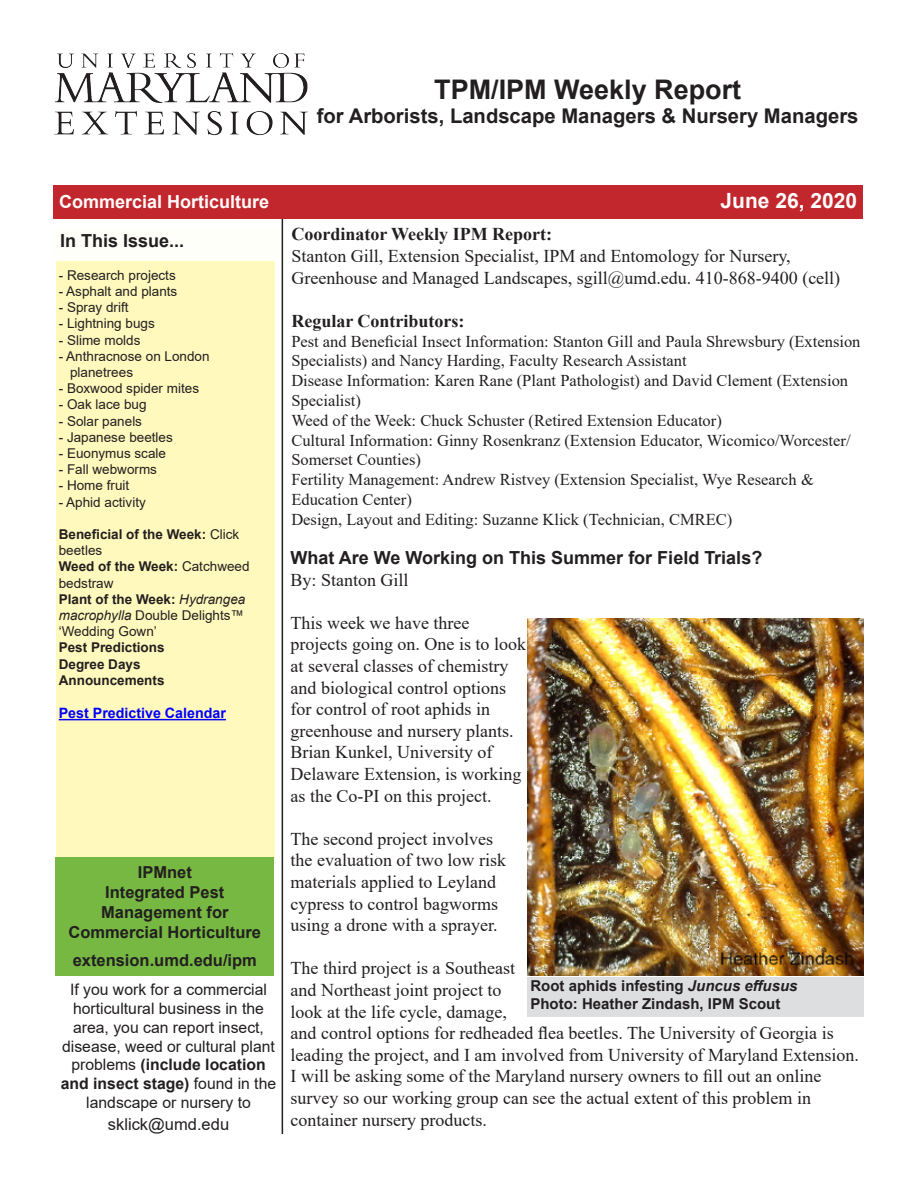
<style>
.page{position:relative;width:918px;height:1188px;background:#fff}
.page>*{position:absolute;margin:0;border:0;box-sizing:border-box;transform-origin:0 0}
.t1{font:700 27px "Arial";color:#231f20}
.t2{font:700 21px "Arial";color:#fffdfc}
.t3{font:700 20.25px "Arial";color:#231f20}
.Normal__Web{font:18px/21.6px "Times New Roman";color:#231f20}
.Headline{font:700 18px "Arial";color:#231f20}
.t4{font:700 18px "Times New Roman";color:#231f20}
.t5{font:700 18px "Arial";color:#fffdfc}
.t6{font:16.5px/19.8px "Times New Roman";color:#231f20}
.t7{font:700 16.5px/19.8px "Arial";color:#231f20}
.t8{font:16.5px "Arial";color:#231f20}
.t9{font:15.75px/18.9px "Arial";color:#231f20;text-align:center}
.Photo_credit{font:700 15px "Arial";color:#231f20}
.t10{font:700 14.25px "Arial";color:#00f}
.t11{font:13.5px/16.2px "Arial";color:#231f20}
.t12{font:700 13.5px/16.2px "Arial";color:#231f20}
.s1{font-weight:400}
.s2{font-weight:700}
.s3{font-style:italic}
</style>
<div class="page">
<div style="left:53px;top:185px;width:810px;height:34px;background:#c1272d"></div>
<div style="left:54px;top:228px;width:228px;height:34px;background:#fffffa"></div>
<hr style="left:282px;top:219px;width:1px;height:915px;background:#231f20">
<img style="left:54px;top:54px;width:254px;height:82px">
<div style="left:56px;top:261px;width:218px;height:598px;background:#fff9bd"></div>
<hr style="left:59px;top:719px;width:167px;height:1px;background:#00f">
<div style="left:56px;top:857px;width:218px;height:119px;background:#76b842"></div>
<div style="left:527px;top:977px;width:337px;height:40px;background:#dddee0"></div>
<img style="left:527px;top:618px;width:337px;height:358px">
<h1 class="t1" style="left:434px;top:70px;width:309px">TPM/IPM Weekly Report</h1>
<p class="t3" style="left:317px;top:102px;width:543px">for Arborists, Landscape Managers &amp; Nursery Managers</p>
<p class="t5" style="left:59px;top:189px;width:212px">Commercial Horticulture</p>
<p class="t2" style="left:721px;top:186px;width:138px">June 26, 2020</p>
<p class="t4" style="left:291px;top:221px;width:262px">Coordinator Weekly IPM Report:</p>
<p class="Normal__Web" style="left:291px;top:245px;width:550px">Stanton Gill, Extension Specialist, IPM and Entomology for Nursery,<br>Greenhouse and Managed Landscapes, sgill@umd.edu. 410-868-9400 (cell)</p>
<p class="t4" style="left:291px;top:308px;width:175px">Regular Contributors:</p>
<p class="t6" style="left:291px;top:331px;width:571px">Pest and Beneficial Insect Information: Stanton Gill and Paula Shrewsbury (Extension Specialists) and Nancy Harding, Faculty Research Assistant<br>Disease Information: Karen Rane (Plant Pathologist) and David Clement (Extension Specialist)<br>Weed of the Week: Chuck Schuster (Retired Extension Educator)<br>Cultural Information: Ginny Rosenkranz (Extension Educator, Wicomico/Worcester/ Somerset Counties)<br>Fertility Management: Andrew Ristvey (Extension Specialist, Wye Research &amp; Education Center)<br>Design, Layout and Editing: Suzanne Klick (Technician, CMREC)</p>
<p class="Headline" style="left:60px;top:228px;width:126px">In This Issue...</p>
<p class="t11" style="left:59px;top:267px;width:119px">- Research projects</p>
<p class="t11" style="left:59px;top:283px;width:120px">- Asphalt and plants</p>
<p class="t11" style="left:59px;top:299px;width:71px">- Spray drift</p>
<p class="t11" style="left:59px;top:316px;width:98px">- Lightning bugs</p>
<p class="t11" style="left:59px;top:332px;width:83px">- Slime molds</p>
<p class="t11" style="left:70px;top:348px;width:141px;text-indent:-11px">- Anthracnose on London planetrees</p>
<p class="t11" style="left:59px;top:380px;width:142px">- Boxwood spider mites</p>
<p class="t11" style="left:59px;top:397px;width:89px">- Oak lace bug</p>
<p class="t11" style="left:59px;top:413px;width:85px">- Solar panels</p>
<p class="t11" style="left:59px;top:429px;width:116px">- Japanese beetles</p>
<p class="t11" style="left:59px;top:445px;width:109px">- Euonymus scale</p>
<p class="t11" style="left:59px;top:461px;width:100px">- Fall webworms</p>
<p class="t11" style="left:59px;top:478px;width:72px">- Home fruit</p>
<p class="t11" style="left:59px;top:494px;width:89px">- Aphid activity</p>
<p class="t12" style="left:59px;top:526px;width:182px">Beneficial of the Week: <span class="s1">Click beetles</span></p>
<p class="t11" style="left:59px;top:559px;width:192px"><span class="s2">Weed of the Week:</span> Catchweed bedstraw</p>
<p class="t11" style="left:59px;top:591px;width:188px;text-align:justify"><span class="s2">Plant of the Week:</span> <span class="s3">Hydrangea macrophylla</span> Double Delights™ ‘Wedding Gown’</p>
<p class="t12" style="left:59px;top:640px;width:107px">Pest Predictions</p>
<p class="t12" style="left:59px;top:656px;width:83px">Degree Days</p>
<p class="t12" style="left:59px;top:672px;width:107px">Announcements</p>
<p class="t10" style="left:59px;top:703px;width:169px">Pest Predictive Calendar</p>
<p class="Headline" style="left:291px;top:545px;width:473px">What Are We Working on This Summer for Field Trials?</p>
<p class="Normal__Web" style="left:291px;top:568px;width:120px">By: Stanton Gill</p>
<p class="Normal__Web" style="left:291px;top:611px;width:237px">This week we have three projects going on. One is to look at several classes of chemistry and biological control options for control of root aphids in greenhouse and nursery plants.<br>Brian Kunkel, University of<br>Delaware Extension, is working as the Co-PI on this project.</p>
<p class="Normal__Web" style="left:291px;top:827px;width:217px">The second project involves the evaluation of two low risk materials applied to Leyland cypress to control bagworms using a drone with a sprayer.</p>
<p class="Normal__Web" style="left:291px;top:957px;width:570px">The third project is a Southeast<br>and Northeast joint project to<br>look at the life cycle, damage,<br>and control options for redheaded flea beetles. The University of Georgia is leading the project, and I am involved from University of Maryland Extension.<br>I will be asking some of the Maryland nursery owners to fill out an online survey so our working group can see the actual extent of this problem in container nursery products.</p>
<p class="t7" style="left:138px;top:863px;width:56px">IPMnet</p>
<p class="t7" style="left:101px;top:882px;width:129px">Integrated Pest<br>Management for</p>
<p class="t7" style="left:69px;top:922px;width:194px">Commercial Horticulture</p>
<p class="t7" style="left:73px;top:951px;width:186px">extension.umd.edu/ipm</p>
<p class="Photo_credit" style="left:530px;top:975px;width:269px">Root aphids infesting <span class="s3">Juncus effusus</span></p>
<p class="Photo_credit" style="left:530px;top:993px;width:252px">Photo: Heather Zindash, IPM Scout</p>
<p class="t9" style="left:61px;top:980px;width:217px">If you work for a commercial horticultural business in the area, you can report insect, disease, weed or cultural plant problems <span class="s2">(include location and insect stage)</span> found in the landscape or nursery to</p>
<p class="t8" style="left:108px;top:1113px;width:123px">sklick@umd.edu</p>
</div>
